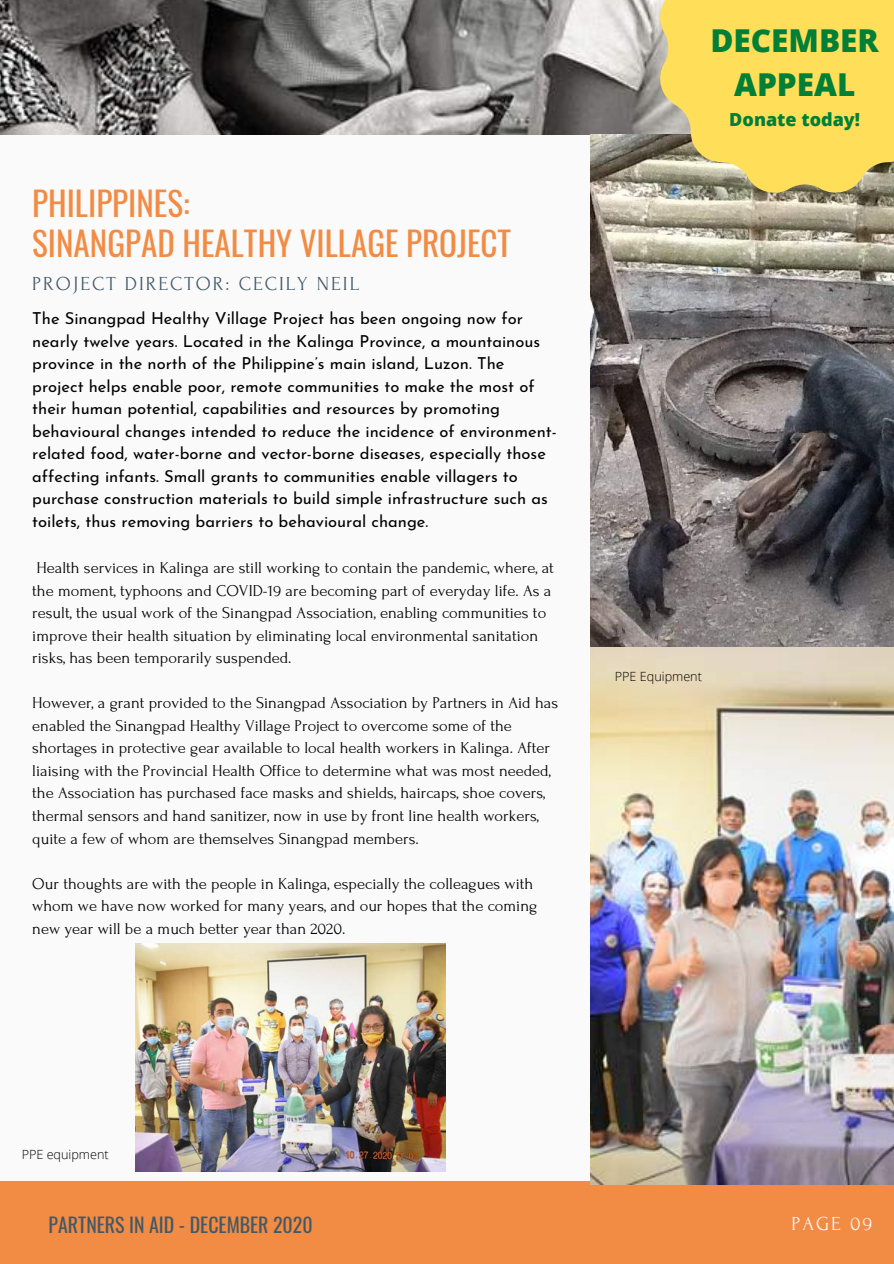
<style>
.page{position:relative;width:894px;height:1264px;background:#fff}
.page>*{position:absolute;margin:0;border:0;box-sizing:border-box;transform-origin:0 0}
.t1{font:33.15px/39.5px "Oswald";color:#f28b43}
.t2{font:800 31.5px/44px "Open Sans";color:#008037;text-align:center}
.t3{font:19.8px "Forum";letter-spacing:.1em;color:#435967}
.t4{font:19.8px "Oswald";color:#435967}
.t5{font:19.8px "Forum";letter-spacing:.1em;color:#fafafa}
.t6{font:800 18px "Open Sans";color:#008037}
.t7{font:16.5px/22.5px "Forum";color:#000}
.t8{font:16.5px/22.5px "Josefin Sans";color:#000}
.t9{font:300 12.6px "Open Sans";color:#000}
</style>
<div class="page">
<div style="left:0;top:0;width:893px;height:1263px;background:#fafafa"></div>
<div style="left:0;top:1181px;width:893px;height:82px;background:#f28b43"></div>
<img style="left:0;top:0;width:660px;height:134px">
<img style="left:590px;top:135px;width:303px;height:513px">
<svg style="left:660px;top:0;width:233px;height:193px;background:#f1d45f"></svg>
<img style="left:135px;top:943px;width:310px;height:228px">
<img style="left:590px;top:648px;width:303px;height:536px">
<h1 class="t1" style="left:32px;top:183px;width:480px">PHILIPPINES:<br>SINANGPAD HEALTHY VILLAGE PROJECT</h1>
<p class="t3" style="left:32px;top:273px;width:328px">PROJECT DIRECTOR: CECILY NEIL</p>
<p class="t8" style="left:32px;top:309px;width:526px">The Sinangpad Healthy Village Project has been ongoing now for nearly twelve years. Located in the Kalinga Province, a mountainous province in the north of the Philippine’s main island, Luzon. The project helps enable poor, remote communities to make the most of their human potential, capabilities and resources by promoting behavioural changes intended to reduce the incidence of environment&shy;related food, water-borne and vector-borne diseases, especially those affecting infants. Small grants to communities enable villagers to purchase construction materials to build simple infrastructure such as toilets, thus removing barriers to behavioural change.</p>
<p class="t7" style="left:32px;top:557px;width:523px">Health services in Kalinga are still working to contain the pandemic, where, at the moment, typhoons and COVID-19 are becoming part of everyday life. As a result, the usual work of the Sinangpad Association, enabling communities to improve their health situation by eliminating local environmental sanitation risks, has been temporarily suspended.</p>
<p class="t7" style="left:32px;top:692px;width:527px">However, a grant provided to the Sinangpad Association by Partners in Aid has enabled the Sinangpad Healthy Village Project to overcome some of the shortages in protective gear available to local health workers in Kalinga. After liaising with the Provincial Health Office to determine what was most needed, the Association has purchased face masks and shields, haircaps, shoe covers, thermal sensors and hand sanitizer, now in use by front line health workers, quite a few of whom are themselves Sinangpad members.</p>
<p class="t7" style="left:32px;top:872px;width:506px">Our thoughts are with the people in Kalinga, especially the colleagues with whom we have now worked for many years, and our hopes that the coming new year will be a much better year than 2020.</p>
<h2 class="t2" style="left:710px;top:18px;width:170px">DECEMBER<br>APPEAL</h2>
<p class="t6" style="left:729px;top:106px;width:132px">Donate today!</p>
<p class="t9" style="left:614px;top:667px;width:89px">PPE Equipment</p>
<p class="t9" style="left:22px;top:1145px;width:89px">PPE equipment</p>
<p class="t4" style="left:49px;top:1209px;width:265px">PARTNERS IN AID - DECEMBER 2020</p>
<p class="t5" style="left:791px;top:1212px;width:82px">PAGE 09</p>
</div>
